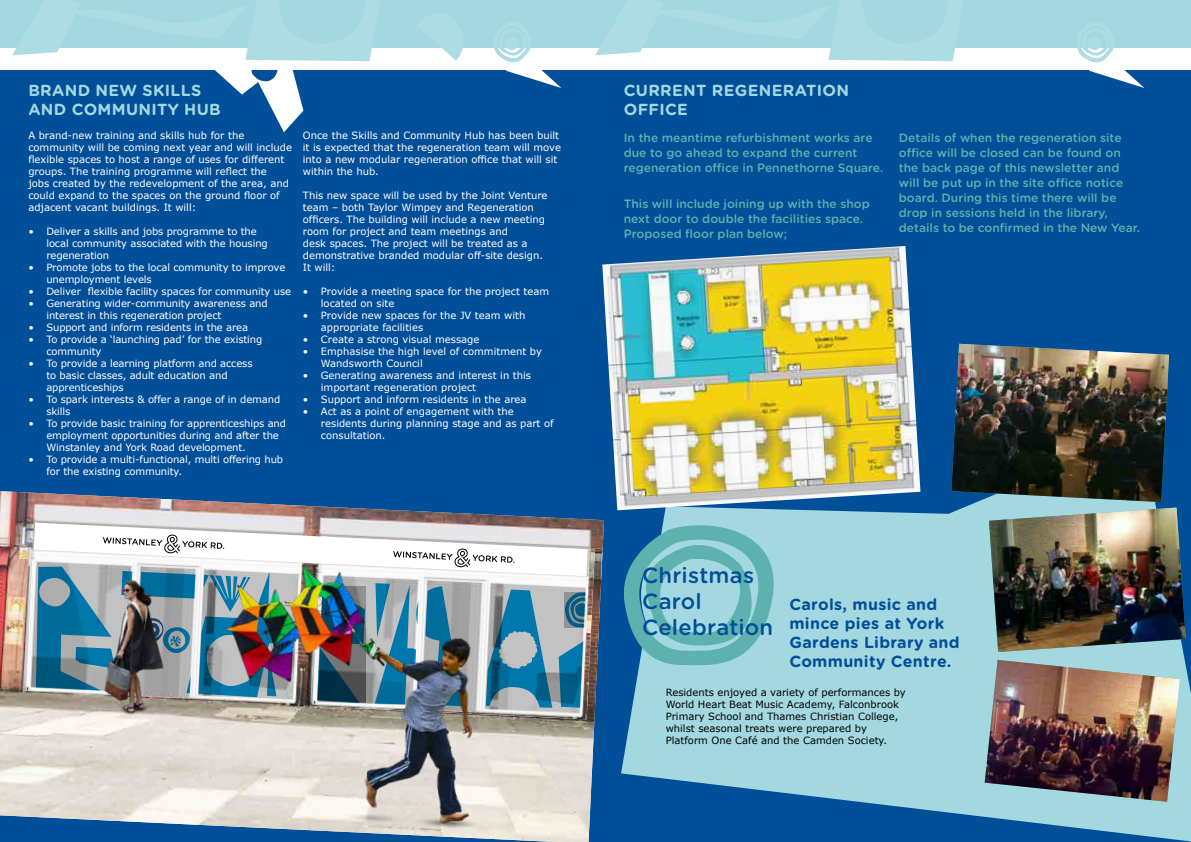
<style>
.page{position:relative;width:1191px;height:842px;background:#fff}
.page>*{position:absolute;margin:0;border:0;box-sizing:border-box;transform-origin:0 0}
.t1{font:500 22px/26px "Gotham Rounded";letter-spacing:.01em;color:#014e99}
.t2{font:700 16px/19.2px "Gotham Rounded";letter-spacing:.02em;color:#014e99}
.t3{font:700 16px/19.2px "Gotham Rounded";letter-spacing:.02em;color:#a4d8e0}
.t4{font:500 12px/15px "Gotham Rounded";color:#5db2af}
.t5{font:10px/12px "Verdana";color:#fff}
.t6{font:10px/12px "Verdana";color:#000}
</style>
<div class="page">
<div style="left:0;top:71px;width:1191px;height:771px;background:#014e99"></div>
<div style="left:0;top:0;width:1191px;height:47px;background:#a4d8e0"></div>
<svg style="left:490px;top:47px;width:71px;height:41px"></svg>
<svg style="left:1073px;top:47px;width:71px;height:41px"></svg>
<svg style="left:12px;top:47px;width:461px;height:85px"></svg>
<svg style="left:595px;top:47px;width:428px;height:14px"></svg>
<svg style="left:621px;top:485px;width:570px;height:356px;fill:#a4d8e0"></svg>
<img style="left:951px;top:344px;width:218px;height:158px">
<svg style="left:621px;top:518px;width:163px;height:155px"></svg>
<img style="left:984px;top:660px;width:196px;height:142px">
<img style="left:989px;top:508px;width:196px;height:144px">
<img style="left:602px;top:246px;width:318px;height:264px">
<img style="left:0;top:491px;width:604px;height:351px">
<img style="left:587px;top:536px;width:8px;height:183px">
<img style="left:78px;top:726px;width:109px;height:5px">
<img style="left:213px;top:726px;width:274px;height:105px">
<img style="left:0;top:491px;width:587px;height:235px">
<h2 class="t3" style="left:28px;top:80px;width:194px">BRAND NEW SKILLS<br>AND COMMUNITY HUB</h2>
<p class="t5" style="left:28px;top:129px;width:265px">A brand-new training and skills hub for the community will be coming next year and will include flexible spaces to host a range of uses for different groups. The training programme will reflect the<br>jobs created by the redevelopment of the area, and could expand to the spaces on the ground floor of adjacent vacant buildings. It will:</p>
<p class="t5" style="left:46px;top:225px;width:223px;text-indent:-18px">• Deliver a skills and jobs programme to the local community associated with the housing regeneration</p>
<p class="t5" style="left:46px;top:261px;width:240px;text-indent:-18px">• Promote jobs to the local community to improve unemployment levels</p>
<p class="t5" style="left:28px;top:285px;width:264px">• Deliver flexible facility spaces for community use</p>
<p class="t5" style="left:46px;top:297px;width:223px;text-indent:-18px">• Generating wider-community awareness and interest in this regeneration project</p>
<p class="t5" style="left:28px;top:321px;width:221px">• Support and inform residents in the area</p>
<p class="t5" style="left:46px;top:333px;width:217px;text-indent:-18px">• To provide a ‘launching pad’ for the existing community</p>
<p class="t5" style="left:46px;top:357px;width:208px;text-indent:-18px">• To provide a learning platform and access to basic classes, adult education and apprenticeships</p>
<p class="t5" style="left:46px;top:393px;width:235px;text-indent:-18px">• To spark interests &amp; offer a range of in demand skills</p>
<p class="t5" style="left:46px;top:417px;width:241px;text-indent:-18px">• To provide basic training for apprenticeships and employment opportunities during and after the<br>Winstanley and York Road development.</p>
<p class="t5" style="left:46px;top:453px;width:238px;text-indent:-18px">• To provide a multi-functional, multi offering hub for the existing community.</p>
<p class="t5" style="left:303px;top:129px;width:260px">Once the Skills and Community Hub has been built it is expected that the regeneration team will move into a new modular regeneration office that will sit within the hub.</p>
<p class="t5" style="left:303px;top:189px;width:246px">This new space will be used by the Joint Venture team – both Taylor Wimpey and Regeneration officers. The building will include a new meeting room for project and team meetings and<br>desk spaces. The project will be treated as a demonstrative branded modular off-site design.<br>It will:</p>
<p class="t5" style="left:321px;top:285px;width:230px;text-indent:-18px">• Provide a meeting space for the project team located on site</p>
<p class="t5" style="left:321px;top:309px;width:206px;text-indent:-18px">• Provide new spaces for the JV team with appropriate facilities</p>
<p class="t5" style="left:303px;top:333px;width:178px">• Create a strong visual message</p>
<p class="t5" style="left:321px;top:345px;width:222px;text-indent:-18px">• Emphasise the high level of commitment by<br>Wandsworth Council</p>
<p class="t5" style="left:321px;top:369px;width:212px;text-indent:-18px">• Generating awareness and interest in this important regeneration project</p>
<p class="t5" style="left:303px;top:393px;width:225px">• Support and inform residents in the area</p>
<p class="t5" style="left:321px;top:405px;width:234px;text-indent:-18px">• Act as a point of engagement with the residents during planning stage and as part of consultation.</p>
<h2 class="t3" style="left:624px;top:80px;width:227px">CURRENT REGENERATION<br>OFFICE</h2>
<p class="t4" style="left:624px;top:130px;width:261px">In the meantime refurbishment works are due to go ahead to expand the current regeneration office in Pennethorne Square.</p>
<p class="t4" style="left:624px;top:196px;width:247px">This will include joining up with the shop next door to double the facilities space.<br>Proposed floor plan below;</p>
<p class="t4" style="left:899px;top:130px;width:242px">Details of when the regeneration site office will be closed can be found on the back page of this newsletter and will be put up in the site office notice board. During this time there will be drop in sessions held in the library, details to be confirmed in the New Year.</p>
<h1 class="t1" style="left:642px;top:561px;width:133px">Christmas<br>Carol<br>Celebration</h1>
<h2 class="t2" style="left:789px;top:594px;width:172px">Carols, music and mince pies at York<br>Gardens Library and<br>Community Centre.</h2>
<p class="t6" style="left:665px;top:686px;width:242px">Residents enjoyed a variety of performances by World Heart Beat Music Academy, Falconbrook Primary School and Thames Christian College, whilst seasonal treats were prepared by Platform One Café and the Camden Society.</p>
</div>
